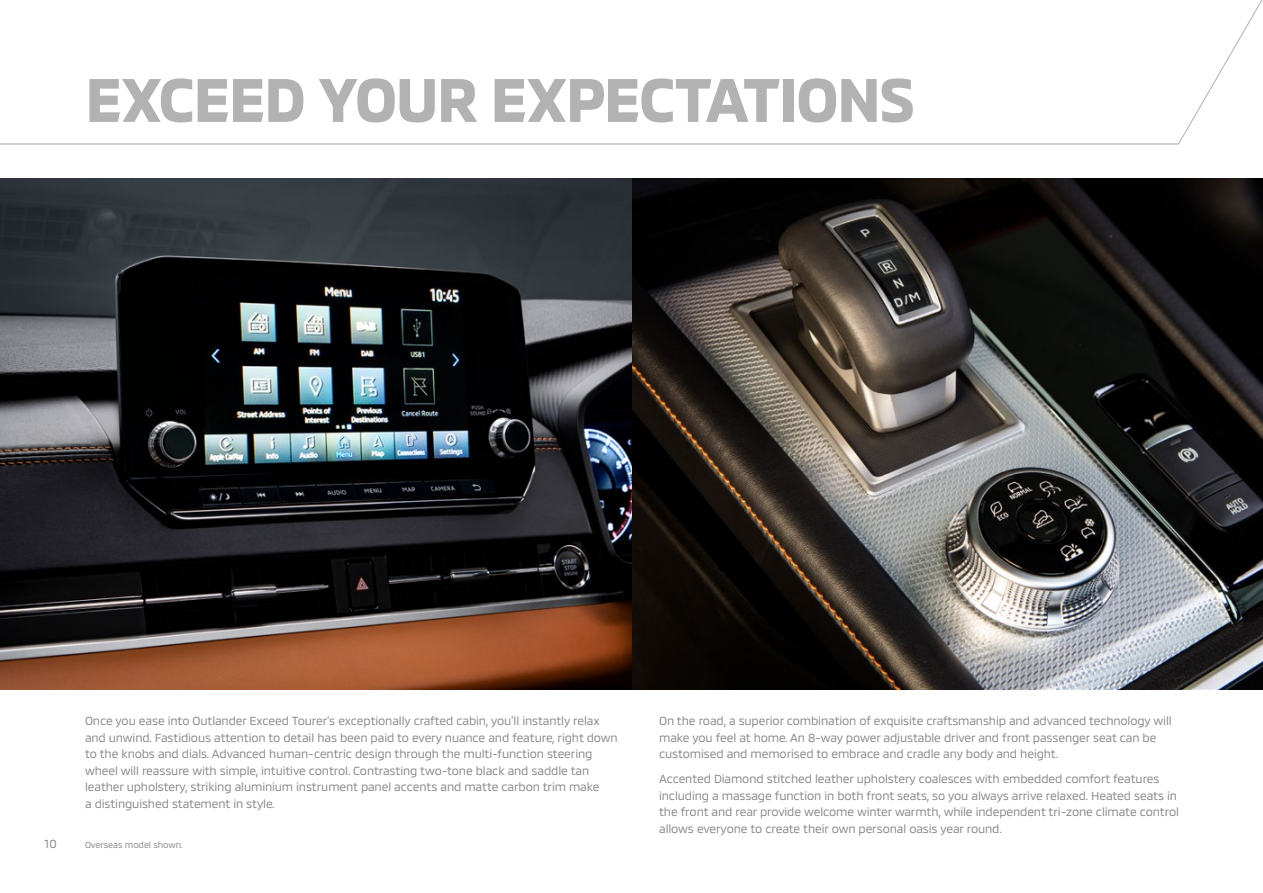
<style>
.page{position:relative;width:1263px;height:893px;background:#fff}
.page>*{position:absolute;margin:0;border:0;box-sizing:border-box;transform-origin:0 0}
.t1{font:700 63px "MMC";letter-spacing:-.03em;color:#b2b2b2}
.t2{font:12px/16.5px "MMC";letter-spacing:-.01em;color:#878786}
.t3{font:9px "MMC";letter-spacing:-.01em;color:#878786}
</style>
<div class="page">
<svg style="left:0;top:0;width:1263px;height:145px"></svg>
<img style="left:0;top:179px;width:1263px;height:510px">
<h1 class="t1" style="left:85px;top:50px;width:832px">EXCEED YOUR EXPECTATIONS</h1>
<p class="t2" style="left:85px;top:711px;width:534px">Once you ease into Outlander Exceed Tourer’s exceptionally crafted cabin, you’ll instantly relax and unwind. Fastidious attention to detail has been paid to every nuance and feature, right down to the knobs and dials. Advanced human-centric design through the multi-function steering wheel will reassure with simple, intuitive control. Contrasting two-tone black and saddle tan leather upholstery, striking aluminium instrument panel accents and matte carbon trim make<br>a distinguished statement in style.</p>
<p class="t2" style="left:659px;top:711px;width:514px">On the road, a superior combination of exquisite craftsmanship and advanced technology will make you feel at home. An 8-way power adjustable driver and front passenger seat can be customised and memorised to embrace and cradle any body and height.</p>
<p class="t2" style="left:659px;top:769px;width:521px">Accented Diamond stitched leather upholstery coalesces with embedded comfort features including a massage function in both front seats, so you always arrive relaxed. Heated seats in the front and rear provide welcome winter warmth, while independent tri-zone climate control allows everyone to create their own personal oasis year round.</p>
<p class="t2" style="left:45px;top:834px;width:14px">10</p>
<p class="t3" style="left:85px;top:838px;width:99px">Overseas model shown.</p>
</div>
